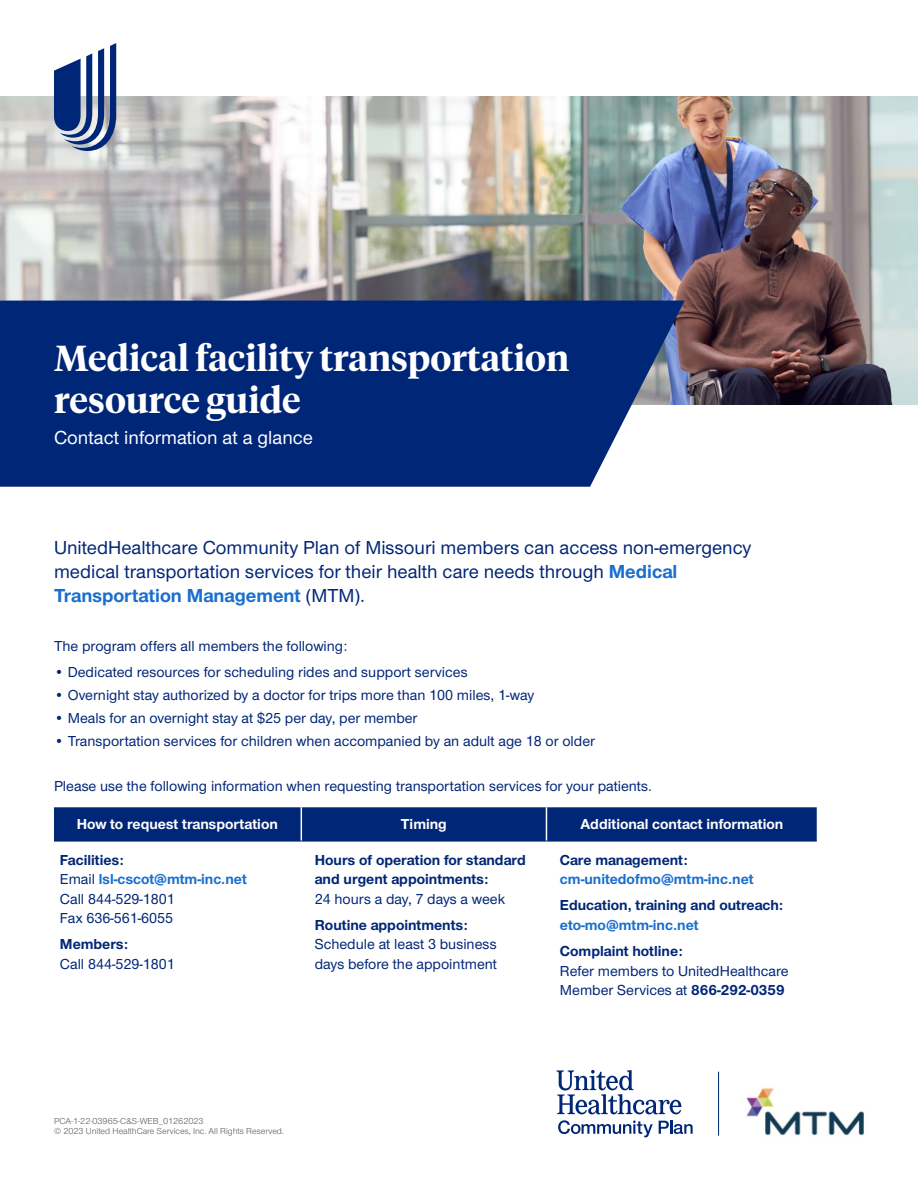
<style>
.page{position:relative;width:918px;height:1188px;background:#fff}
.page>*{position:absolute;margin:0;border:0;box-sizing:border-box;transform-origin:0 0}
.t1{font:600 36px/42px "UHC Serif Headline";color:#fff}
.t2{font:500 19.5px/24px "UHC Sans";color:#002677}
.t3{font:500 19.5px "UHC Sans";color:#fff}
.t4{font:500 15px/19.5px "UHC Sans";color:#002677}
.t5{font:700 15px/19.5px "UHC Sans";color:#002677}
.t6{font:700 15px "UHC Sans";color:#fff}
.t7{font:700 15px "UHC Sans";color:#196ecf}
.t8{font:9px/9.8px "UHC Sans";color:#5a5a5a}
.s1{font-weight:700;color:#196ecf}
.s2{font-weight:700}
</style>
<div class="page">
<img style="left:633px;top:97px;width:285px;height:307px">
<img style="left:0;top:86px;width:633px;height:215px">
<div style="left:54px;top:807px;width:763px;height:34px;background:#002677"></div>
<hr style="left:301px;top:807px;width:1px;height:34px;background:#fff">
<hr style="left:546px;top:807px;width:1px;height:34px;background:#fff">
<hr style="left:54px;top:841px;width:247px;height:1px;background:#002677">
<hr style="left:301px;top:841px;width:245px;height:1px;background:#002677">
<hr style="left:546px;top:841px;width:271px;height:1px;background:#002677">
<svg style="left:0;top:301px;width:685px;height:186px;background:#0f327e"></svg>
<svg style="left:556px;top:1070px;width:125px;height:44px"></svg>
<svg style="left:558px;top:1120px;width:95px;height:17px"></svg>
<svg style="left:659px;top:1121px;width:34px;height:13px"></svg>
<hr style="left:718px;top:1072px;width:1px;height:64px;background:#002677">
<img style="left:746px;top:1088px;width:118px;height:48px">
<svg style="left:54px;top:43px;width:62px;height:108px"></svg>
<h1 class="t1" style="left:54px;top:336px;width:517px">Medical facility transportation resource guide</h1>
<h2 class="t3" style="left:54px;top:425px;width:260px">Contact information at a glance</h2>
<h2 class="t2" style="left:54px;top:534px;width:699px">UnitedHealthcare Community Plan of Missouri members can access non-emergency medical transportation services for their health care needs through <span class="s1">Medical<br>Transportation Management</span> (MTM).</h2>
<p class="t4" style="left:54px;top:635px;width:295px">The program offers all members the following:</p>
<p class="t4" style="left:54px;top:662px;width:415px">• Dedicated resources for scheduling rides and support services</p>
<p class="t4" style="left:54px;top:684px;width:482px">• Overnight stay authorized by a doctor for trips more than 100 miles, 1-way</p>
<p class="t4" style="left:54px;top:707px;width:365px">• Meals for an overnight stay at $25 per day, per member</p>
<p class="t4" style="left:54px;top:730px;width:543px">• Transportation services for children when accompanied by an adult age 18 or older</p>
<p class="t4" style="left:54px;top:776px;width:599px">Please use the following information when requesting transportation services for your patients.</p>
<p class="t6" style="left:77px;top:814px;width:203px">How to request transportation</p>
<p class="t6" style="left:401px;top:814px;width:47px">Timing</p>
<p class="t6" style="left:581px;top:814px;width:204px">Additional contact information</p>
<p class="t4" style="left:60px;top:849px;width:188px"><span class="s2">Facilities:<br></span>Email <span class="s1">lsl-cscot@mtm-inc.net<br></span>Call 844-529-1801<br>Fax 636-561-6055</p>
<p class="t5" style="left:60px;top:934px;width:70px">Members:</p>
<p class="t4" style="left:60px;top:953px;width:116px">Call 844-529-1801</p>
<p class="t5" style="left:560px;top:849px;width:129px">Care management:</p>
<p class="t7" style="left:560px;top:869px;width:195px">cm-unitedofmo@mtm-inc.net</p>
<p class="t5" style="left:560px;top:895px;width:225px">Education, training and outreach:</p>
<p class="t7" style="left:560px;top:915px;width:140px">eto-mo@mtm-inc.net</p>
<p class="t5" style="left:560px;top:941px;width:124px">Complaint hotline:</p>
<p class="t4" style="left:560px;top:960px;width:230px">Refer members to UnitedHealthcare<br>Member Services at <span class="s2">866-292-0359</span></p>
<p class="t5" style="left:315px;top:849px;width:213px">Hours of operation for standard and urgent appointments:</p>
<p class="t4" style="left:315px;top:888px;width:192px">24 hours a day, 7 days a week</p>
<p class="t5" style="left:315px;top:915px;width:155px">Routine appointments:</p>
<p class="t4" style="left:315px;top:934px;width:184px">Schedule at least 3 business days before the appointment</p>
<p class="t8" style="left:54px;top:1116px;width:231px">PCA-1-22-03965-C&amp;S-WEB_01262023<br>© 2023 United HealthCare Services, Inc. All Rights Reserved.</p>
</div>
